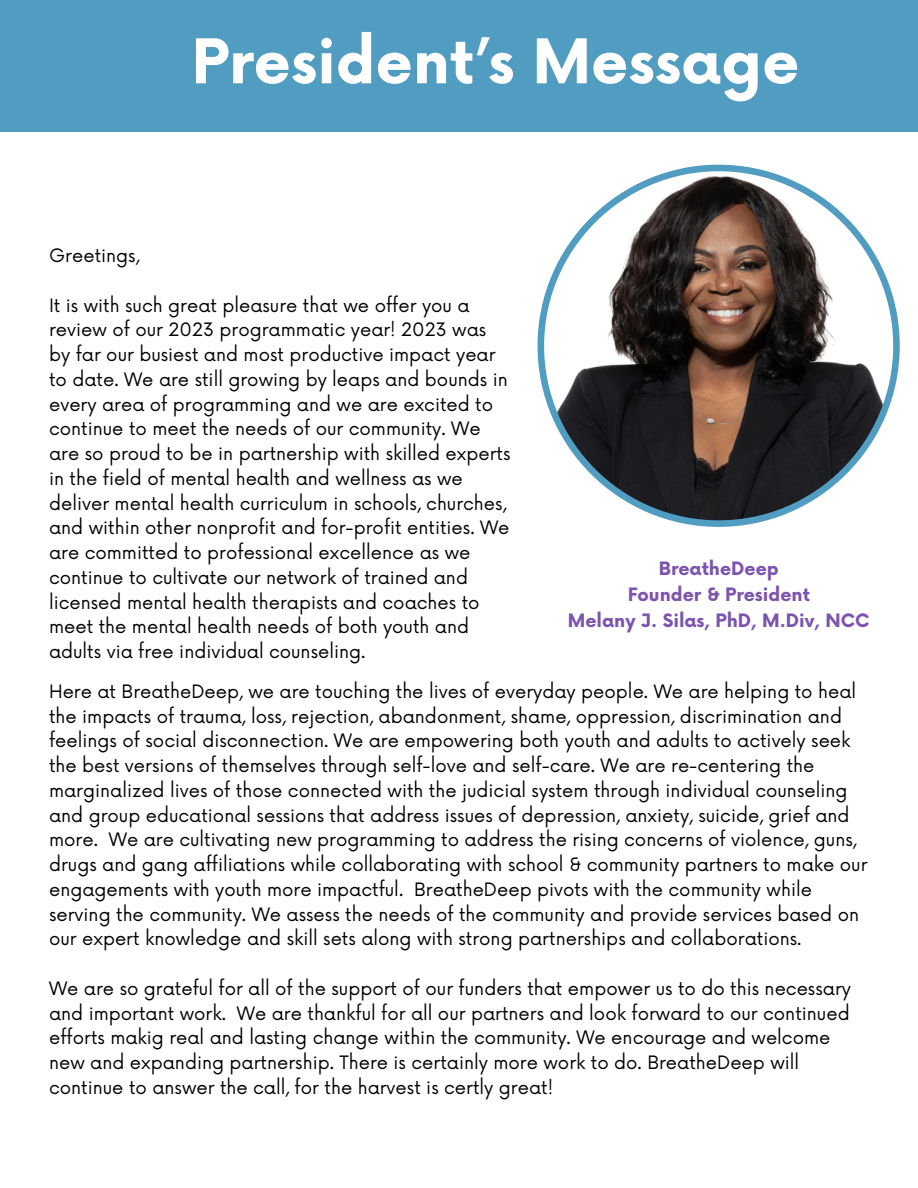
<style>
.page{position:relative;width:918px;height:1188px;background:#fff}
.page>*{position:absolute;margin:0;border:0;box-sizing:border-box;transform-origin:0 0}
.t1{font:700 60px "Now";color:#fff}
.t2{font:18px/24.8px "Now";color:#000}
.t3{font:700 18px/25.8px "Now";color:#7c54af;text-align:center}
</style>
<div class="page">
<svg style="left:538px;top:165px;width:362px;height:362px"></svg>
<div style="left:0;top:0;width:918px;height:132px;background:#519cc1"></div>
<h2 class="t1" style="left:192px;top:29px;width:609px">President’s Message</h2>
<p class="t2" style="left:49px;top:244px;width:92px">Greetings,</p>
<p class="t2" style="left:49px;top:294px;width:463px">It is with such great pleasure that we offer you a review of our 2023 programmatic year! 2023 was by far our busiest and most productive impact year to date. We are still growing by leaps and bounds in every area of programming and we are excited to continue to meet the needs of our community. We are so proud to be in partnership with skilled experts in the field of mental health and wellness as we deliver mental health curriculum in schools, churches, and within other nonprofit and for-profit entities. We are committed to professional excellence as we continue to cultivate our network of trained and licensed mental health therapists and coaches to meet the mental health needs of both youth and adults via free individual counseling.</p>
<p class="t3" style="left:568px;top:557px;width:303px">BreatheDeep<br>Founder &amp; President<br>Melany J. Silas, PhD, M.Div, NCC</p>
<p class="t2" style="left:49px;top:680px;width:820px">Here at BreatheDeep, we are touching the lives of everyday people. We are helping to heal the impacts of trauma, loss, rejection, abandonment, shame, oppression, discrimination and feelings of social disconnection. We are empowering both youth and adults to actively seek the best versions of themselves through self-love and self-care. We are re-centering the marginalized lives of those connected with the judicial system through individual counseling and group educational sessions that address issues of depression, anxiety, suicide, grief and more. We are cultivating new programming to address the rising concerns of violence, guns, drugs and gang affiliations while collaborating with school &amp; community partners to make our engagements with youth more impactful. BreatheDeep pivots with the community while serving the community. We assess the needs of the community and provide services based on our expert knowledge and skill sets along with strong partnerships and collaborations.</p>
<p class="t2" style="left:49px;top:977px;width:803px">We are so grateful for all of the support of our funders that empower us to do this necessary and important work. We are thankful for all our partners and look forward to our continued efforts makig real and lasting change within the community. We encourage and welcome new and expanding partnership. There is certainly more work to do. BreatheDeep will continue to answer the call, for the harvest is certly great!</p>
</div>
